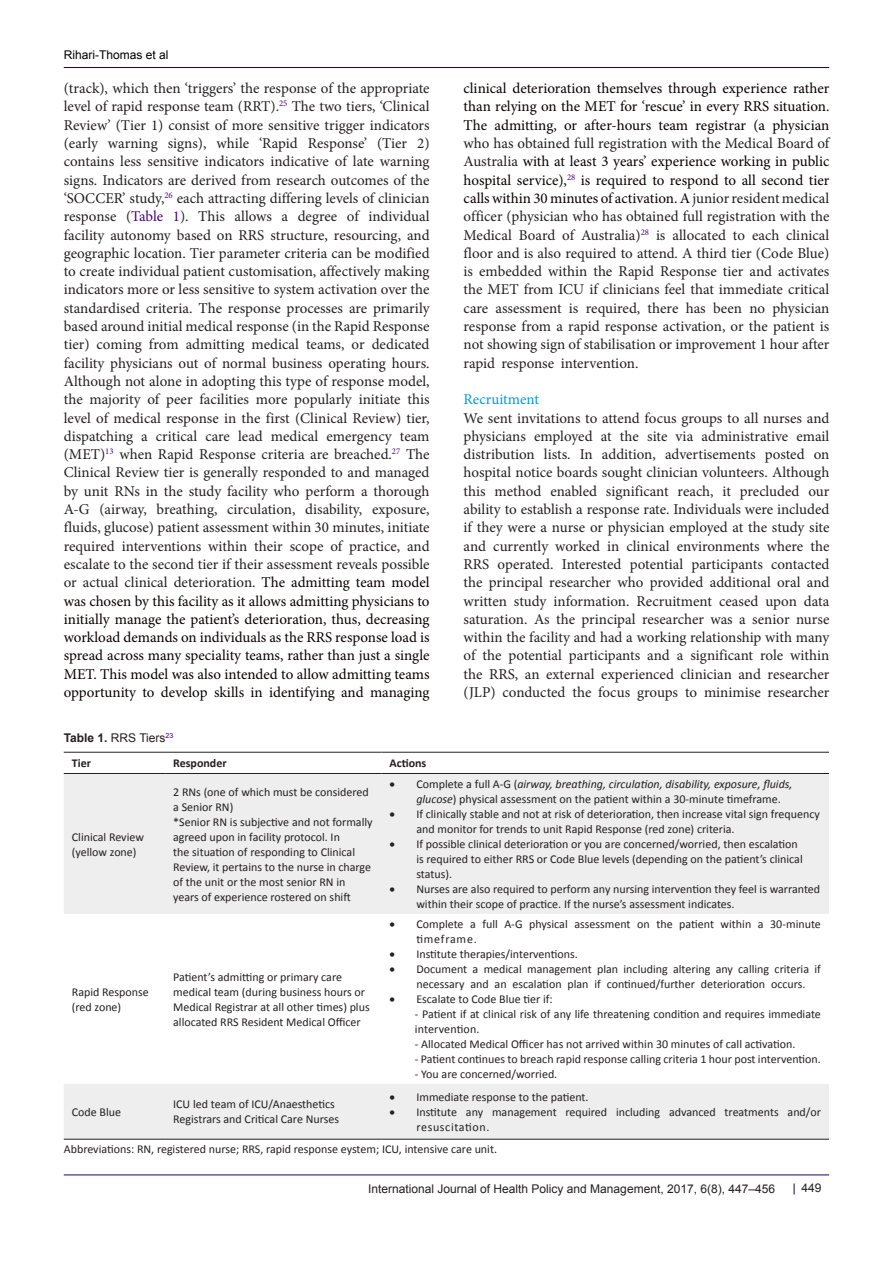
<style>
.page{position:relative;width:893px;height:1263px;background:#fff}
.page>*{position:absolute;margin:0;border:0;box-sizing:border-box;transform-origin:0 0}
.t1{font:15px/18.3px "Minion Pro";color:#231f20;text-align:justify}
.t2{font:15px "Minion Pro";color:#0099e5}
.List_Paragraph{font:12px/15px "Calibri";color:#231f20}
.t3{font:12px "Arial";color:#231f20}
.t4{font:700 12px "Calibri";color:#231f20}
.t5{font:12px "Arial";color:#000001}
.s1{color:#4b0082}
.s2{color:#080000}
.s3{font-weight:700}
.s4{font-style:italic}
</style>
<div class="page">
<hr style="left:64px;top:67px;width:765px;height:1px;background:#190066">
<hr style="left:64px;top:1175px;width:765px;height:1px;background:#190066">
<svg style="left:64px;top:774px;width:765px;height:365px;fill:#eee"></svg>
<hr style="left:64px;top:752px;width:101px;height:1px;background:#231f20">
<hr style="left:165px;top:752px;width:216px;height:1px;background:#231f20">
<hr style="left:381px;top:752px;width:448px;height:1px;background:#231f20">
<hr style="left:64px;top:773px;width:101px;height:1px;background:#231f20">
<hr style="left:165px;top:773px;width:216px;height:1px;background:#231f20">
<hr style="left:381px;top:773px;width:448px;height:1px;background:#231f20">
<hr style="left:64px;top:1139px;width:101px;height:1px;background:#231f20">
<hr style="left:165px;top:1139px;width:216px;height:1px;background:#231f20">
<hr style="left:381px;top:1139px;width:448px;height:1px;background:#231f20">
<p class="t5" style="left:64px;top:47px;width:106px">Rihari-Thomas et al</p>
<p class="t1" style="left:64px;top:79px;width:367px">(track), which then ‘triggers’ the response of the appropriate level of rapid response team (RRT).<sup>25</sup> The two tiers, ‘Clinical Review’ (Tier 1) consist of more sensitive trigger indicators (early warning signs), while ‘Rapid Response’ (Tier 2) contains less sensitive indicators indicative of late warning signs. Indicators are derived from research outcomes of the ‘SOCCER’ study,<sup>26</sup> each attracting differing levels of clinician response (<span class="s1">Table 1</span>). This allows a degree of individual facility autonomy based on RRS structure, resourcing, and geographic location. Tier parameter criteria can be modified to create individual patient customisation, affectively making indicators more or less sensitive to system activation over the standardised criteria. The response processes are primarily based around initial medical response (in the Rapid Response tier) coming from admitting medical teams, or dedicated facility physicians out of normal business operating hours.<br>Although not alone in adopting this type of response model, the majority of peer facilities more popularly initiate this level of medical response in the first (Clinical Review) tier, dispatching a critical care lead medical emergency team (MET)<sup>13</sup> when Rapid Response criteria are breached.<sup>27</sup> The Clinical Review tier is generally responded to and managed by unit RNs in the study facility who perform a thorough A-G (airway, breathing, circulation, disability, exposure, fluids, glucose) patient assessment within 30 minutes, initiate required interventions within their scope of practice, and escalate to the second tier if their assessment reveals possible or actual clinical deterioration. <span class="s2">The admitting team model was chosen by this facility as it allows admitting physicians to initially manage the patient’s deterioration, thus, decreasing workload demands on individuals as the RRS response load is spread across many speciality teams, rather than just a single MET. This model was also intended to allow admitting teams opportunity to develop skills in identifying and managing</span></p>
<p class="t1" style="left:464px;top:79px;width:367px"><span class="s2">clinical deterioration themselves through experience rather than relying on the MET for ‘rescue’ in every RRS situation.<br>The admitting, or after-hours team registrar (a physician </span>who has obtained full registration with the Medical Board of Australia <span class="s2">with at least 3 years’ experience working in public hospital service),</span><sup>28</sup> <span class="s2">is required to respond to all second tier calls within 30 minutes of activation. A</span> junior resident medical officer (physician who has obtained full registration with the Medical Board of Australia)<sup>28</sup> is allocated to each clinical floor and is also required to attend. A third tier (Code Blue) is embedded within the Rapid Response tier and activates the MET from ICU if clinicians feel that immediate critical care assessment is required, there has been no physician response from a rapid response activation, or the patient is not showing sign of stabilisation or improvement 1 hour after rapid response intervention.</p>
<p class="t2" style="left:464px;top:389px;width:77px">Recruitment</p>
<p class="t1" style="left:464px;top:409px;width:367px">We sent invitations to attend focus groups to all nurses and physicians employed at the site via administrative email distribution lists. In addition, advertisements posted on hospital notice boards sought clinician volunteers. Although this method enabled significant reach, it precluded our ability to establish a response rate. Individuals were included if they were a nurse or physician employed at the study site and currently worked in clinical environments where the RRS operated. Interested potential participants contacted the principal researcher who provided additional oral and written study information. Recruitment ceased upon data saturation. As the principal researcher was a senior nurse within the facility and had a working relationship with many of the potential participants and a significant role within the RRS, an external experienced clinician and researcher (JLP) conducted the focus groups to minimise researcher</p>
<p class="t3" style="left:64px;top:729px;width:111px"><span class="s3">Table 1.</span> RRS Tiers<sup>23</sup></p>
<p class="t4" style="left:72px;top:756px;width:21px">Tier</p>
<p class="t4" style="left:173px;top:756px;width:55px">Responder</p>
<p class="t4" style="left:389px;top:756px;width:38px">Actions</p>
<p class="List_Paragraph" style="left:72px;top:829px;width:74px">Clinical Review (yellow zone)</p>
<p class="List_Paragraph" style="left:72px;top:984px;width:78px">Rapid Response (red zone)</p>
<p class="List_Paragraph" style="left:173px;top:784px;width:197px">2 RNs (one of which must be considered a Senior RN)</p>
<p class="List_Paragraph" style="left:173px;top:814px;width:201px">*Senior RN is subjective and not formally agreed upon in facility protocol. In<br>the situation of responding to Clinical Review, it pertains to the nurse in charge of the unit or the most senior RN in years of experience rostered on shift</p>
<p class="List_Paragraph" style="left:173px;top:969px;width:198px">Patient’s admitting or primary care medical team (during business hours or Medical Registrar at all other times) plus allocated RRS Resident Medical Officer</p>
<p class="List_Paragraph" style="left:416px;top:777px;width:378px;text-indent:-27px">• Complete a full A-G (<span class="s4">airway, breathing, circulation, disability, exposure, fluids, glucose</span>) physical assessment on the patient within a 30-minute timeframe.</p>
<p class="List_Paragraph" style="left:416px;top:807px;width:405px;text-indent:-27px">• If clinically stable and not at risk of deterioration, then increase vital sign frequency and monitor for trends to unit Rapid Response (red zone) criteria.</p>
<p class="List_Paragraph" style="left:416px;top:837px;width:388px;text-indent:-27px">• If possible clinical deterioration or you are concerned/worried, then escalation is required to either RRS or Code Blue levels (depending on the patient’s clinical status).</p>
<p class="List_Paragraph" style="left:416px;top:882px;width:405px;text-indent:-27px">• Nurses are also required to perform any nursing intervention they feel is warranted within their scope of practice. If the nurse’s assessment indicates.</p>
<p class="List_Paragraph" style="left:416px;top:917px;width:406px;text-indent:-27px">• Complete a full A-G physical assessment on the patient within a 30-minute timeframe.</p>
<p class="List_Paragraph" style="left:389px;top:947px;width:190px">• Institute therapies/interventions.</p>
<p class="List_Paragraph" style="left:416px;top:962px;width:406px;text-indent:-27px">• Document a medical management plan including altering any calling criteria if necessary and an escalation plan if continued/further deterioration occurs.</p>
<p class="List_Paragraph" style="left:389px;top:992px;width:165px">• Escalate to Code Blue tier if:</p>
<p class="List_Paragraph" style="left:415px;top:1007px;width:407px">- Patient if at clinical risk of any life threatening condition and requires immediate intervention.</p>
<p class="List_Paragraph" style="left:415px;top:1037px;width:382px">- Allocated Medical Officer has not arrived within 30 minutes of call activation.</p>
<p class="List_Paragraph" style="left:415px;top:1052px;width:407px">- Patient continues to breach rapid response calling criteria 1 hour post intervention.</p>
<p class="List_Paragraph" style="left:415px;top:1067px;width:144px">- You are concerned/worried.</p>
<p class="List_Paragraph" style="left:389px;top:1089px;width:201px">• Immediate response to the patient.</p>
<p class="List_Paragraph" style="left:416px;top:1104px;width:406px;text-indent:-27px">• Institute any management required including advanced treatments and/or resuscitation.</p>
<p class="List_Paragraph" style="left:64px;top:1141px;width:435px">Abbreviations: RN, registered nurse; RRS, rapid response eystem; ICU, intensive care unit.</p>
<p class="List_Paragraph" style="left:72px;top:1104px;width:51px">Code Blue</p>
<p class="List_Paragraph" style="left:173px;top:1097px;width:167px">ICU led team of ICU/Anaesthetics<br>Registrars and Critical Care Nurses</p>
<p class="t3" style="left:368px;top:1180px;width:408px">International Journal of Health Policy and Management, 2017, 6(8), 447–456</p>
<p class="t3" style="left:801px;top:1180px;width:22px">449</p>
</div>
